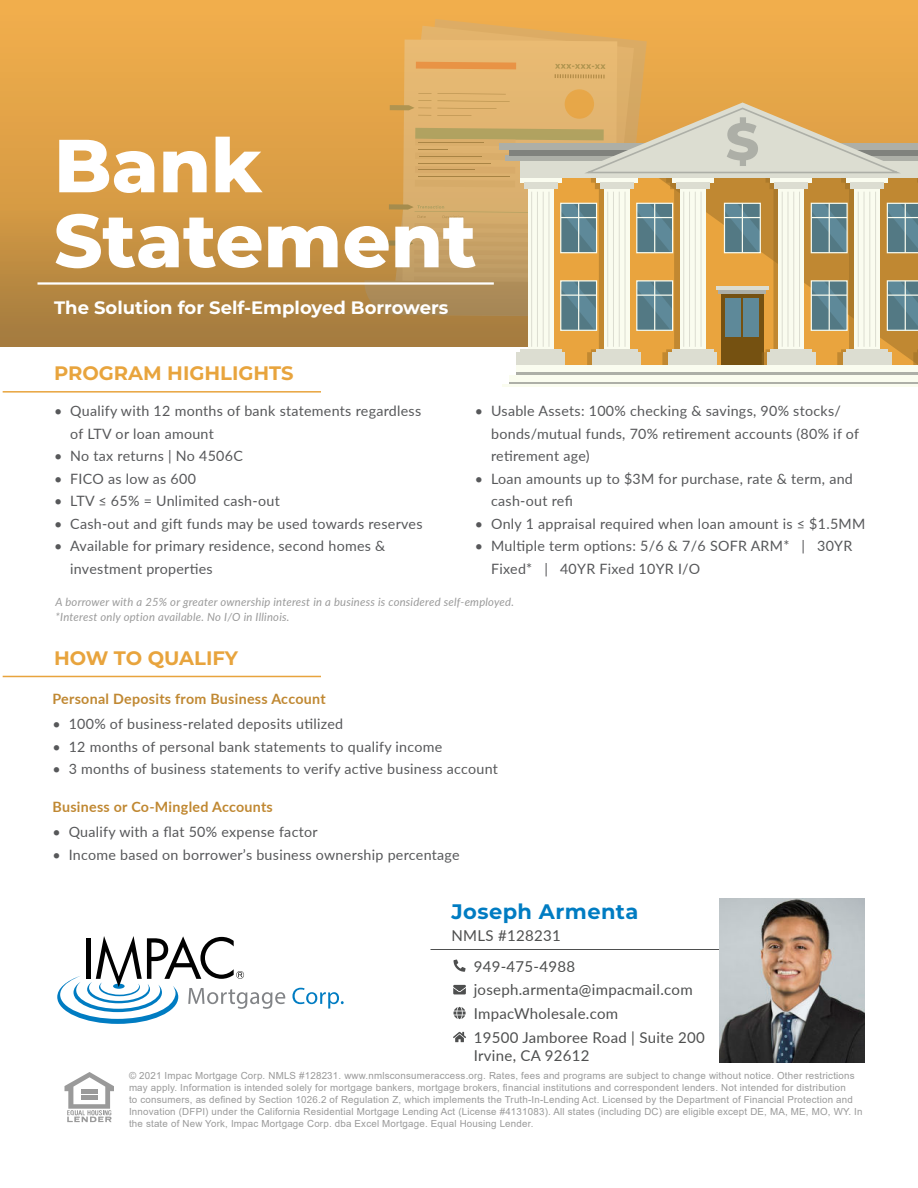
<style>
.page{position:relative;width:918px;height:1188px;background:#fff}
.page>*{position:absolute;margin:0;border:0;box-sizing:border-box;transform-origin:0 0}
.t1{font:800 75px/75px "Montserrat";color:#fff}
.t2{font:700 21px "Montserrat";letter-spacing:.02em;color:#007cc2}
.t3{font:700 19.5px "Montserrat";color:#e8a43d}
.t4{font:700 18px "Montserrat";color:#fff}
.t5{font:15px/23.7px "Lato";letter-spacing:.02em;color:#4e4f4f}
.t6{font:14.25px/22.5px "Lato";letter-spacing:.02em;color:#57585a}
.t7{font:700 14.25px "Lato";letter-spacing:.02em;color:#c08832}
.t8{font:italic 11.25px/15px "Lato";letter-spacing:.02em;color:#9a9a9a}
.t9{font:9.75px/12px "Arial";letter-spacing:.02em;color:#9a9a9a}
</style>
<div class="page">
<svg style="left:57px;top:936px;width:228px;height:88px"></svg>
<svg style="left:292px;top:988px;width:52px;height:21px"></svg>
<svg style="left:64px;top:1072px;width:50px;height:50px"></svg>
<hr style="left:431px;top:949px;width:294px;height:1px;background:#4e4f4f">
<svg style="left:453px;top:985px;width:13px;height:9px"></svg>
<svg style="left:454px;top:1007px;width:12px;height:12px"></svg>
<svg style="left:453px;top:1032px;width:13px;height:10px"></svg>
<svg style="left:454px;top:960px;width:12px;height:12px"></svg>
<img style="left:719px;top:898px;width:145px;height:164px">
<div style="left:0;top:0;width:918px;height:346px;background:linear-gradient(to right,#e6a649,#efad4c)"></div>
<svg style="left:406px;top:19px;width:241px;height:81px;background:#e7ab53"></svg>
<svg style="left:393px;top:26px;width:241px;height:74px;background:#e4ad5d"></svg>
<div style="left:402px;top:40px;width:215px;height:60px;background:#e7b872"></div>
<svg style="left:418px;top:93px;width:88px;height:1px"></svg>
<svg style="left:555px;top:64px;width:51px;height:14px"></svg>
<svg style="left:416px;top:62px;width:100px;height:7px"></svg>
<div style="left:565px;top:89px;width:29px;height:30px;background:#e7a749;border-radius:50%"></div>
<div style="left:0;top:192px;width:918px;height:154px;background:linear-gradient(to bottom,#da9e44,#a17a3f)"></div>
<div style="left:516px;top:366px;width:402px;height:9px;background:#fafcef"></div>
<hr style="left:516px;top:372px;width:402px;height:3px;background:#adafa7">
<div style="left:509px;top:375px;width:409px;height:10px;background:#fafcef"></div>
<hr style="left:509px;top:382px;width:409px;height:3px;background:#adafa7">
<hr style="left:502px;top:385px;width:416px;height:2px;background:#fafcef">
<svg style="left:364px;top:100px;width:554px;height:266px;background:#cab285"></svg>
<hr style="left:38px;top:282px;width:456px;height:3px;background:#fff">
<hr style="left:3px;top:391px;width:318px;height:2px;background:#e8a43d">
<hr style="left:3px;top:676px;width:318px;height:1px;background:#e8a43d">
<h1 class="t1" style="left:54px;top:129px;width:424px">Bank<br>Statement</h1>
<p class="t4" style="left:54px;top:300px;width:396px">The Solution for Self-Employed Borrowers</p>
<h3 class="t3" style="left:54px;top:365px;width:241px">PROGRAM HIGHLIGHTS</h3>
<p class="t6" style="left:491px;top:400px;width:370px;text-indent:-16px">• Usable Assets: 100% checking &amp; savings, 90% stocks/ bonds/mutual funds, 70% retirement accounts (80% if of retirement age)</p>
<p class="t6" style="left:491px;top:468px;width:363px;text-indent:-16px">• Loan amounts up to $3M for purchase, rate &amp; term, and cash-out refi</p>
<p class="t6" style="left:475px;top:513px;width:392px">• Only 1 appraisal required when loan amount is ≤ $1.5MM</p>
<p class="t6" style="left:491px;top:535px;width:363px;text-indent:-16px">• Multiple term options: 5/6 &amp; 7/6 SOFR ARM* | 30YR<br>Fixed* | 40YR Fixed 10YR I/O</p>
<p class="t8" style="left:56px;top:595px;width:460px">A borrower with a 25% or greater ownership interest in a business is considered self-employed. *Interest only option available. No I/O in Illinois.</p>
<p class="t6" style="left:70px;top:400px;width:353px;text-indent:-16px">• Qualify with 12 months of bank statements regardless of LTV or loan amount</p>
<p class="t6" style="left:54px;top:445px;width:190px">• No tax returns | No 4506C</p>
<p class="t6" style="left:54px;top:468px;width:143px">• FICO as low as 600</p>
<p class="t6" style="left:54px;top:490px;width:227px">• LTV ≤ 65% = Unlimited cash-out</p>
<p class="t6" style="left:54px;top:513px;width:370px">• Cash-out and gift funds may be used towards reserves</p>
<p class="t6" style="left:70px;top:535px;width:317px;text-indent:-16px">• Available for primary residence, second homes &amp; investment properties</p>
<h3 class="t3" style="left:54px;top:650px;width:186px">HOW TO QUALIFY</h3>
<p class="t7" style="left:52px;top:693px;width:275px">Personal Deposits from Business Account</p>
<p class="t6" style="left:52px;top:714px;width:292px">• 100% of business-related deposits utilized</p>
<p class="t6" style="left:52px;top:736px;width:391px">• 12 months of personal bank statements to qualify income</p>
<p class="t6" style="left:52px;top:759px;width:447px">• 3 months of business statements to verify active business account</p>
<p class="t7" style="left:52px;top:801px;width:222px">Business or Co-Mingled Accounts</p>
<p class="t6" style="left:52px;top:822px;width:267px">• Qualify with a flat 50% expense factor</p>
<p class="t6" style="left:52px;top:844px;width:409px">• Income based on borrower’s business ownership percentage</p>
<h2 class="t2" style="left:452px;top:902px;width:188px">Joseph Armenta</h2>
<p class="t5" style="left:474px;top:921px;width:103px;line-height:30.9px;text-indent:-22px">NMLS #128231<br>949-475-4988</p>
<p class="t5" style="left:474px;top:979px;width:233px">joseph.armenta@impacmail.com<br>ImpacWholesale.com<br>19500 Jamboree Road | Suite 200</p>
<p class="t5" style="left:474px;top:1044px;width:117px">Irvine, CA 92612</p>
<p class="t9" style="left:129px;top:1071px;width:735px">© 2021 Impac Mortgage Corp. NMLS #128231. www.nmlsconsumeraccess.org. Rates, fees and programs are subject to change without notice. Other restrictions may apply. Information is intended solely for mortgage bankers, mortgage brokers, financial institutions and correspondent lenders. Not intended for distribution<br>to consumers, as defined by Section 1026.2 of Regulation Z, which implements the Truth-In-Lending Act. Licensed by the Department of Financial Protection and Innovation (DFPI) under the California Residential Mortgage Lending Act (License #4131083). All states (including DC) are eligible except DE, MA, ME, MO, WY. In the state of New York, Impac Mortgage Corp. dba Excel Mortgage. Equal Housing Lender.</p>
</div>
